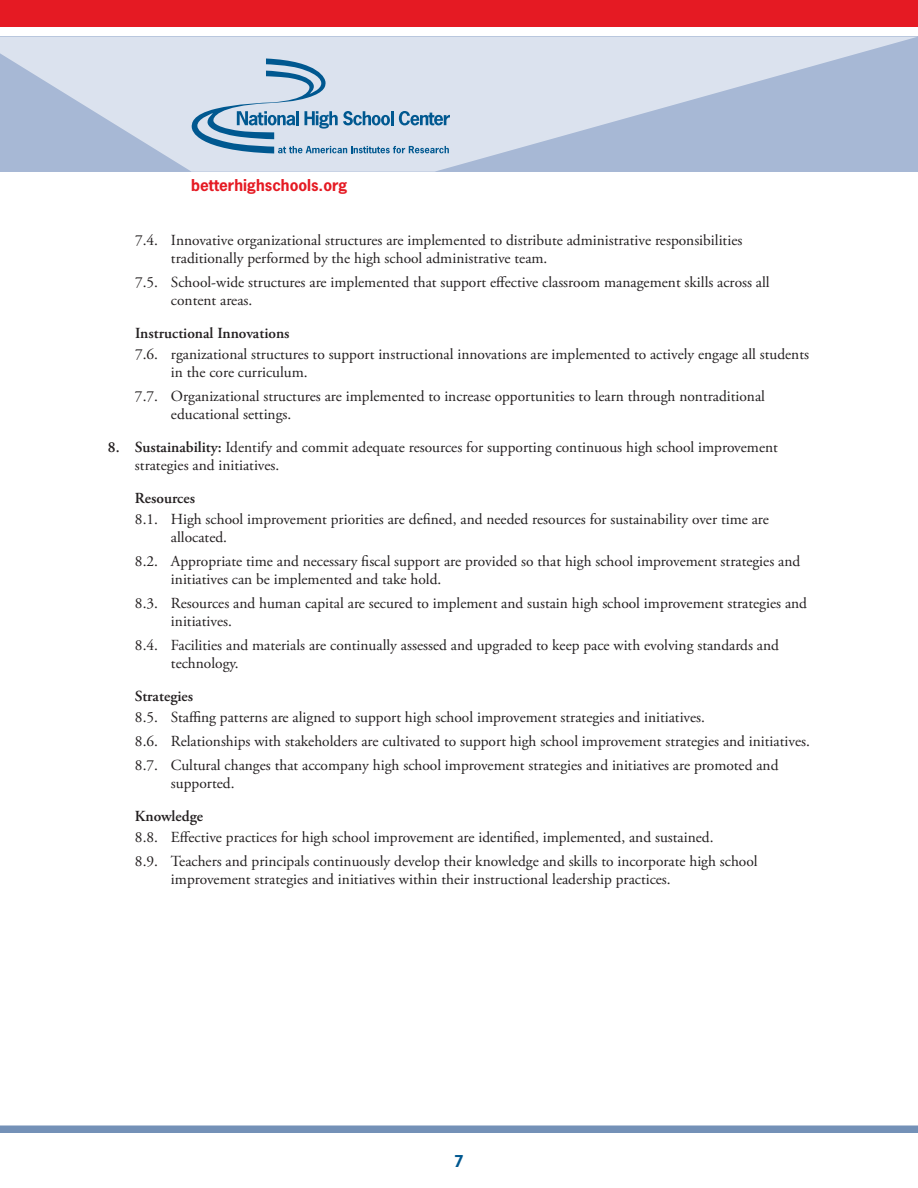
<style>
.page{position:relative;width:918px;height:1188px;background:#fff}
.page>*{position:absolute;margin:0;border:0;box-sizing:border-box;transform-origin:0 0}
.t1{font:15.3px/18px "Adobe Garamond Pro";color:#231f20}
.t2{font:600 15.3px "Adobe Garamond Pro";color:#231f20}
.t3{font:700 15.3px "News Gothic Std";color:#e51a23}
.t4{font:700 15.3px "News Gothic Std";color:#005890}
.s1{font-weight:600}
</style>
<div class="page">
<svg style="left:0;top:37px;width:918px;height:135px;background:#c3cfe2"></svg>
<div style="left:0;top:0;width:918px;height:26px;background:#e51a23"></div>
<div style="left:0;top:1125px;width:918px;height:8px;background:#7491b7"></div>
<svg style="left:192px;top:58px;width:258px;height:95px;background:#b8ccdf"></svg>
<p class="t3" style="left:191px;top:175px;width:158px">betterhighschools.org</p>
<p class="t1" style="left:171px;top:232px;width:573px;text-indent:-36px">7.4. Innovative organizational structures are implemented to distribute administrative responsibilities traditionally performed by the high school administrative team.</p>
<p class="t1" style="left:171px;top:274px;width:600px;text-indent:-36px">7.5. School-wide structures are implemented that support effective classroom management skills across all content areas.</p>
<p class="t2" style="left:135px;top:324px;width:156px">Instructional Innovations</p>
<p class="t1" style="left:171px;top:346px;width:640px;text-indent:-36px">7.6. rganizational structures to support instructional innovations are implemented to actively engage all students in the core curriculum.</p>
<p class="t1" style="left:171px;top:388px;width:596px;text-indent:-36px">7.7. Organizational structures are implemented to increase opportunities to learn through nontraditional educational settings.</p>
<p class="t1" style="left:135px;top:439px;width:644px;text-indent:-27px"><span class="s1">8. Sustainability:</span> Identify and commit adequate resources for supporting continuous high school improvement strategies and initiatives.</p>
<p class="t2" style="left:135px;top:489px;width:62px">Resources</p>
<p class="t1" style="left:171px;top:511px;width:600px;text-indent:-36px">8.1. High school improvement priorities are defined, and needed resources for sustainability over time are allocated.</p>
<p class="t1" style="left:171px;top:553px;width:631px;text-indent:-36px">8.2. Appropriate time and necessary fiscal support are provided so that high school improvement strategies and initiatives can be implemented and take hold.</p>
<p class="t1" style="left:171px;top:595px;width:638px;text-indent:-36px">8.3. Resources and human capital are secured to implement and sustain high school improvement strategies and initiatives.</p>
<p class="t1" style="left:171px;top:637px;width:610px;text-indent:-36px">8.4. Facilities and materials are continually assessed and upgraded to keep pace with evolving standards and technology.</p>
<p class="t2" style="left:135px;top:688px;width:60px">Strategies</p>
<p class="t1" style="left:135px;top:706px;width:676px;line-height:24px">8.5. Staffing patterns are aligned to support high school improvement strategies and initiatives.<br>8.6. Relationships with stakeholders are cultivated to support high school improvement strategies and initiatives.<br>8.7. Cultural changes that accompany high school improvement strategies and initiatives are promoted and</p>
<p class="t1" style="left:171px;top:775px;width:65px">supported.</p>
<p class="t2" style="left:135px;top:808px;width:70px">Knowledge</p>
<p class="t1" style="left:135px;top:826px;width:624px;line-height:24px">8.8. Effective practices for high school improvement are identified, implemented, and sustained.<br>8.9. Teachers and principals continuously develop their knowledge and skills to incorporate high school</p>
<p class="t1" style="left:171px;top:871px;width:501px">improvement strategies and initiatives within their instructional leadership practices.</p>
<p class="t4" style="left:454px;top:1151px;width:11px">7</p>
</div>
